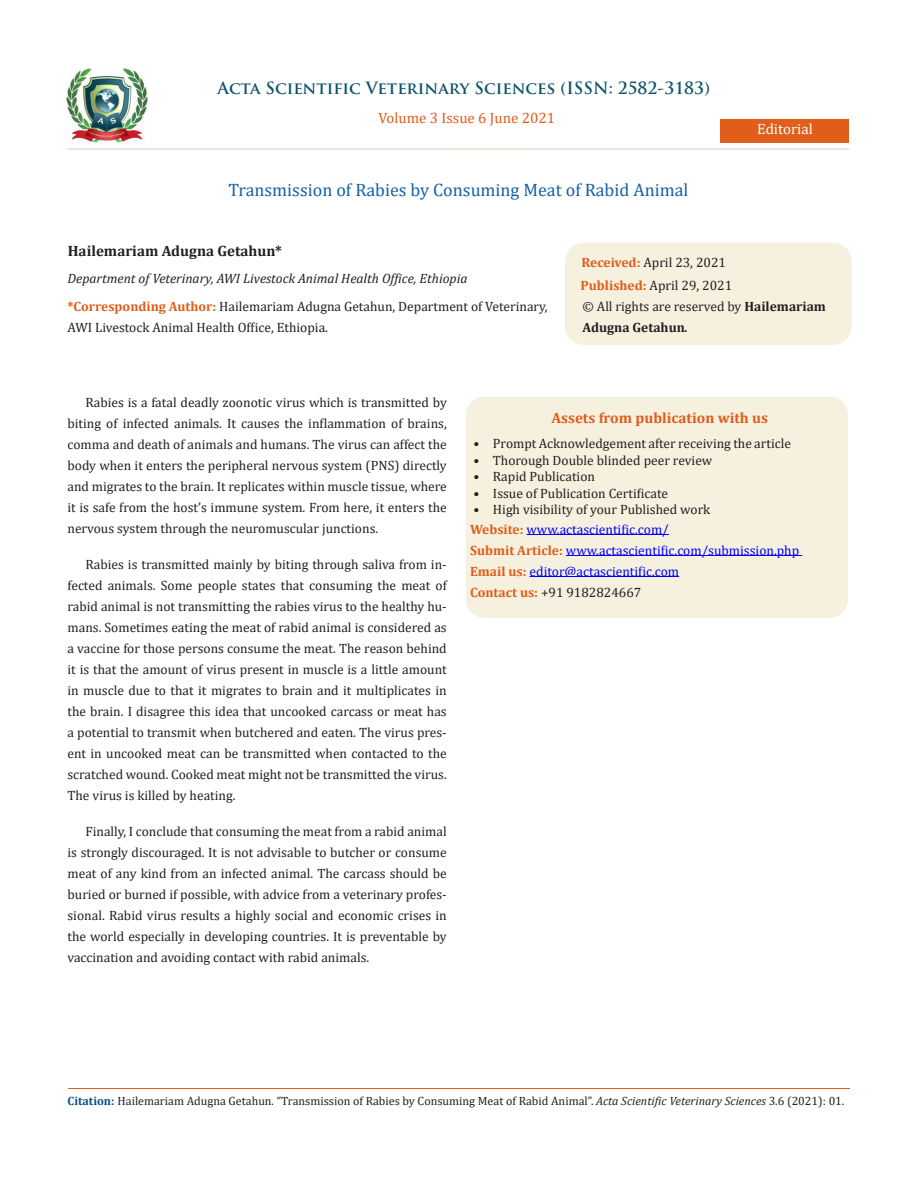
<style>
.page{position:relative;width:917px;height:1188px;background:#fff}
.page>*{position:absolute;margin:0;border:0;box-sizing:border-box;transform-origin:0 0}
.t1{font:18px "Cambria";color:#1560a6}
.t2{font:700 16.5px "Trajan Pro";color:#0e546a}
.t3{font:700 15px "Cambria";color:#e05d1a}
.t4{font:700 15px "Cambria";color:#231f20}
.t5{font:15px "Cambria";color:#e05d1a}
.t6{font:15px "Cambria";color:#fff}
.t7{font:13.5px/21px "Cambria";color:#231f20;text-align:justify}
.t8{font:13.5px "Cambria";color:#00f}
.t9{font:italic 13.5px "Cambria";color:#231f20}
.t10{font:700 13.5px/21px "Cambria";color:#231f20}
.t11{font:12px "Cambria";color:#231f20}
.s1{font-weight:700;color:#e05d1a}
.s2{font-weight:400}
.s3{font-style:italic}
.s4{font-weight:700;color:#035089}
</style>
<div class="page">
<img style="left:67px;top:68px;width:80px;height:74px">
<div style="left:720px;top:119px;width:129px;height:23px;background:#e05d1a"></div>
<div style="left:565px;top:243px;width:286px;height:101px;background:#f6f0df;border-radius:18px"></div>
<div style="left:565px;top:243px;width:286px;height:102px;border:2px solid #f6f0df;border-radius:18px"></div>
<div style="left:466px;top:397px;width:381px;height:220px;background:#f6f0df;border-radius:18px"></div>
<div style="left:466px;top:397px;width:382px;height:221px;border:2px solid #f6f0df;border-radius:18px"></div>
<hr style="left:526px;top:534px;width:143px;height:1px;background:#00f">
<hr style="left:566px;top:555px;width:236px;height:1px;background:#00f">
<hr style="left:529px;top:576px;width:150px;height:1px;background:#00f">
<hr style="left:68px;top:1089px;width:781px;height:1px;background:#e05d1a">
<hr style="left:67px;top:148px;width:782px;height:2px;background:#e5dfce">
<p class="t2" style="left:217px;top:77px;width:494px">Acta Scientific Veterinary Sciences (ISSN: 2582-3183)</p>
<p class="t5" style="left:378px;top:109px;width:178px">Volume 3 Issue 6 June 2021</p>
<p class="t1" style="left:228px;top:179px;width:461px">Transmission of Rabies by Consuming Meat of Rabid Animal</p>
<p class="t6" style="left:757px;top:120px;width:57px">Editorial</p>
<p class="t4" style="left:68px;top:241px;width:216px">Hailemariam Adugna Getahun*</p>
<p class="t9" style="left:67px;top:269px;width:401px">Department of Veterinary, AWI Livestock Animal Health Office, Ethiopia</p>
<p class="t7" style="left:67px;top:296px;width:481px"><span class="s1">*Corresponding Author:</span> Hailemariam Adugna Getahun, Department of Veterinary,<br>AWI Livestock Animal Health Office, Ethiopia.</p>
<p class="t7" style="left:581px;top:251px;width:146px"><span class="s1">Received:</span> April 23, 2021</p>
<p class="t7" style="left:580px;top:274px;width:153px"><span class="s1">Published:</span> April 29, 2021</p>
<p class="t10" style="left:582px;top:296px;width:245px"><span class="s2">© All rights are reserved by</span> Hailemariam<br>Adugna Getahun<span class="s3">.</span></p>
<p class="t7" style="left:67px;top:392px;width:381px;text-indent:18px">Rabies is a fatal deadly zoonotic virus which is transmitted by biting of infected animals. It causes the inflammation of brains, comma and death of animals and humans. The virus can affect the body when it enters the peripheral nervous system (PNS) directly and migrates to the brain. It replicates within muscle tissue, where it is safe from the host’s immune system. From here, it enters the nervous system through the neuromuscular junctions.</p>
<p class="t7" style="left:67px;top:554px;width:381px;text-indent:18px">Rabies is transmitted mainly by biting through saliva from in&shy;fected animals. Some people states that consuming the meat of rabid animal is not transmitting the rabies virus to the healthy hu&shy;mans. Sometimes eating the meat of rabid animal is considered as a vaccine for those persons consume the meat. The reason behind it is that the amount of virus present in muscle is a little amount in muscle due to that it migrates to brain and it multiplicates in the brain. I disagree this idea that uncooked carcass or meat has a potential to transmit when butchered and eaten. The virus pres&shy;ent in uncooked meat can be transmitted when contacted to the scratched wound. Cooked meat might not be transmitted the virus.<br>The virus is killed by heating.</p>
<p class="t7" style="left:67px;top:821px;width:381px;text-indent:18px">Finally, I conclude that consuming the meat from a rabid animal is strongly discouraged. It is not advisable to butcher or consume meat of any kind from an infected animal. The carcass should be buried or burned if possible, with advice from a veterinary profes&shy;sional. Rabid virus results a highly social and economic crises in the world especially in developing countries. It is preventable by vaccination and avoiding contact with rabid animals.</p>
<p class="t3" style="left:551px;top:407px;width:218px">Assets from publication with us</p>
<p class="t7" style="left:473px;top:433px;width:319px">• Prompt Acknowledgement after receiving the article</p>
<p class="t7" style="left:473px;top:450px;width:240px">• Thorough Double blinded peer review</p>
<p class="t7" style="left:473px;top:466px;width:123px">• Rapid Publication</p>
<p class="t7" style="left:473px;top:483px;width:196px">• Issue of Publication Certificate</p>
<p class="t7" style="left:473px;top:499px;width:238px">• High visibility of your Published work</p>
<p class="t8" style="left:470px;top:521px;width:200px"><span class="s1">Website:</span> www.actascientific.com/</p>
<p class="t8" style="left:470px;top:542px;width:330px"><span class="s1">Submit Article:</span> www.actascientific.com/submission.php</p>
<p class="t8" style="left:470px;top:563px;width:210px"><span class="s1">Email us:</span> editor@actascientific.com</p>
<p class="t7" style="left:470px;top:582px;width:173px"><span class="s1">Contact us:</span> +91 9182824667</p>
<p class="t11" style="left:68px;top:1094px;width:778px"><span class="s4">Citation:</span> Hailemariam Adugna Getahun<span class="s3">.</span> “Transmission of Rabies by Consuming Meat of Rabid Animal”. <span class="s3">Acta Scientific Veterinary Sciences</span> 3.6 (2021): 01.</p>
</div>
